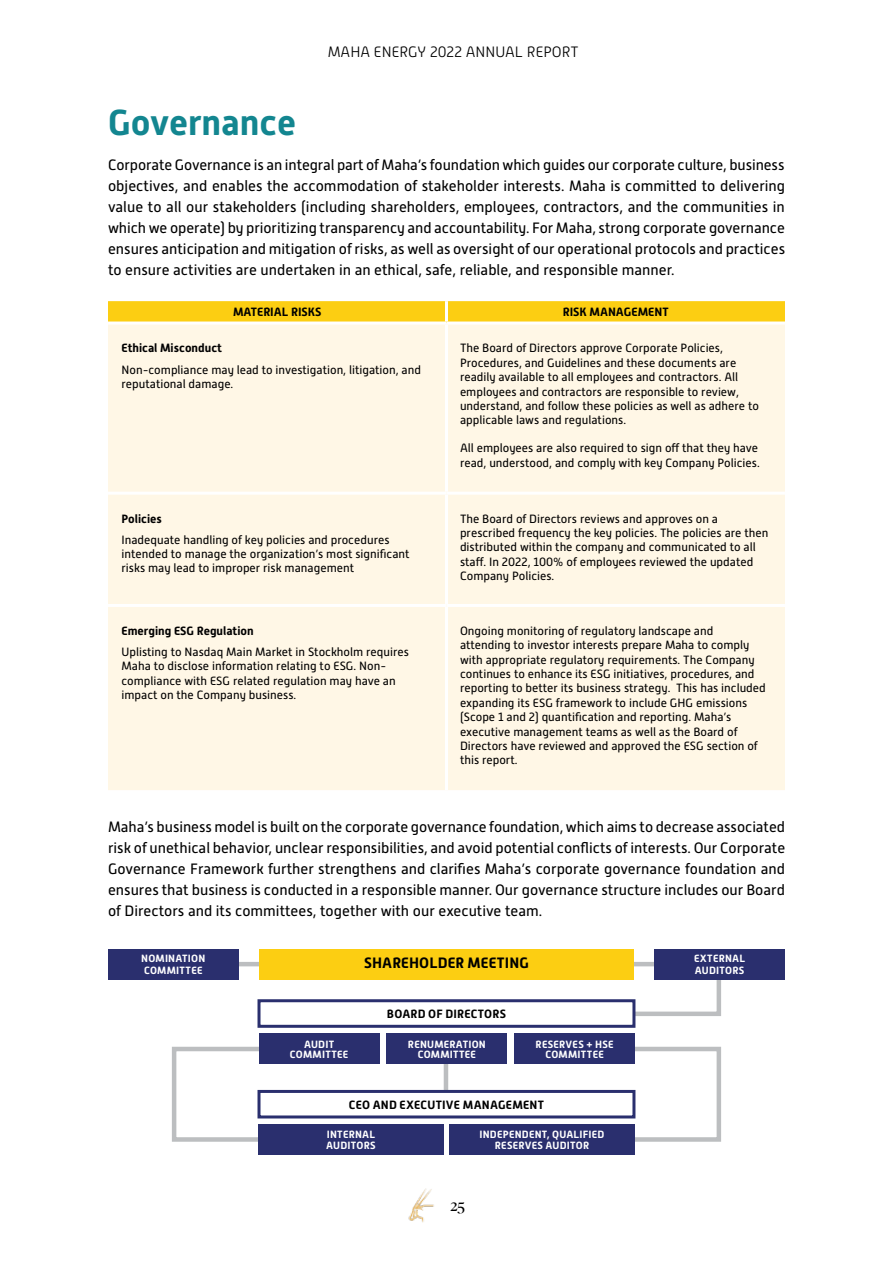
<style>
.page{position:relative;width:893px;height:1263px;background:#fff}
.page>*{position:absolute;margin:0;border:0;box-sizing:border-box;transform-origin:0 0}
.t1{font:700 36px "Alwyn New";color:#138690}
.t2{font:300 16.5px "Superior Title";color:#000}
.t3{font:15px/21px "Alwyn New";color:#000;text-align:justify}
.t4{font:300 15px "Alwyn New";color:#000}
.t5{font:700 15px "Alwyn New";letter-spacing:.005em;color:#000}
.t6{font:12px/14.4px "Alwyn New";color:#000}
.t7{font:700 12px "Alwyn New";color:#000}
.t8{font:700 10.5px/10.5px "Alwyn New";letter-spacing:.02em;color:#fff;text-align:center}
</style>
<div class="page">
<img style="left:408px;top:1188px;width:26px;height:34px">
<div style="left:108px;top:301px;width:677px;height:20px;background:#fcce12"></div>
<div style="left:108px;top:324px;width:677px;height:466px;background:#fff7e6"></div>
<hr style="left:445px;top:301px;width:3px;height:20px;background:#fff">
<hr style="left:445px;top:324px;width:3px;height:168px;background:#fff">
<hr style="left:108px;top:492px;width:338px;height:3px;background:#fff">
<hr style="left:446px;top:492px;width:339px;height:3px;background:#fff">
<hr style="left:445px;top:495px;width:3px;height:109px;background:#fff">
<hr style="left:108px;top:604px;width:338px;height:3px;background:#fff">
<hr style="left:446px;top:604px;width:339px;height:3px;background:#fff">
<hr style="left:445px;top:607px;width:3px;height:183px;background:#fff">
<hr style="left:444px;top:1062px;width:4px;height:30px;background:#bcbec0">
<div style="left:172px;top:1047px;width:90px;height:95px;border:4px solid #bcbec0"></div>
<div style="left:631px;top:1047px;width:90px;height:95px;border:4px solid #bcbec0"></div>
<svg style="left:629px;top:966px;width:94px;height:52px"></svg>
<hr style="left:234px;top:962px;width:32px;height:4px;background:#bcbec0">
<hr style="left:626px;top:962px;width:32px;height:4px;background:#bcbec0">
<div style="left:259px;top:949px;width:375px;height:30px;background:#fcce12"></div>
<div style="left:108px;top:949px;width:131px;height:30px;background:#2a2f6e"></div>
<div style="left:259px;top:1001px;width:375px;height:25px;background:#fff"></div>
<div style="left:257px;top:999px;width:378px;height:29px;border:3px solid #2a2f6e"></div>
<div style="left:259px;top:1091px;width:375px;height:26px;background:#fff"></div>
<div style="left:257px;top:1090px;width:378px;height:28px;border:3px solid #2a2f6e"></div>
<div style="left:259px;top:1033px;width:120px;height:31px;background:#2a2f6e"></div>
<div style="left:387px;top:1033px;width:120px;height:31px;background:#2a2f6e"></div>
<div style="left:258px;top:1124px;width:186px;height:31px;background:#2a2f6e"></div>
<div style="left:515px;top:1033px;width:120px;height:31px;background:#2a2f6e"></div>
<div style="left:449px;top:1124px;width:186px;height:31px;background:#2a2f6e"></div>
<div style="left:654px;top:949px;width:131px;height:30px;background:#2a2f6e"></div>
<p class="t4" style="left:328px;top:44px;width:253px">MAHA ENERGY 2022 ANNUAL REPORT</p>
<h1 class="t1" style="left:108px;top:102px;width:190px">Governance</h1>
<p class="t3" style="left:108px;top:154px;width:679px">Corporate Governance is an integral part of Maha’s foundation which guides our corporate culture, business objectives, and enables the accommodation of stakeholder interests. Maha is committed to delivering value to all our stakeholders (including shareholders, employees, contractors, and the communities in which we operate) by prioritizing transparency and accountability. For Maha, strong corporate governance ensures anticipation and mitigation of risks, as well as oversight of our operational protocols and practices to ensure activities are undertaken in an ethical, safe, reliable, and responsible manner.</p>
<p class="t7" style="left:233px;top:305px;width:90px">MATERIAL RISKS</p>
<p class="t7" style="left:563px;top:305px;width:107px">RISK MANAGEMENT</p>
<p class="t7" style="left:122px;top:341px;width:102px">Ethical Misconduct</p>
<p class="t6" style="left:122px;top:362px;width:301px">Non-compliance may lead to investigation, litigation, and reputational damage.</p>
<p class="t6" style="left:460px;top:341px;width:301px">The Board of Directors approve Corporate Policies, Procedures, and Guidelines and these documents are readily available to all employees and contractors. All employees and contractors are responsible to review, understand, and follow these policies as well as adhere to applicable laws and regulations.</p>
<p class="t6" style="left:460px;top:441px;width:301px">All employees are also required to sign off that they have read, understood, and comply with key Company Policies.</p>
<p class="t7" style="left:122px;top:511px;width:42px">Policies</p>
<p class="t6" style="left:122px;top:532px;width:290px">Inadequate handling of key policies and procedures intended to manage the organization’s most significant risks may lead to improper risk management</p>
<p class="t7" style="left:122px;top:624px;width:134px">Emerging ESG Regulation</p>
<p class="t6" style="left:122px;top:645px;width:289px">Uplisting to Nasdaq Main Market in Stockholm requires Maha to disclose information relating to ESG. Non&shy;compliance with ESG related regulation may have an impact on the Company business.</p>
<p class="t6" style="left:460px;top:511px;width:310px">The Board of Directors reviews and approves on a prescribed frequency the key policies. The policies are then distributed within the company and communicated to all staff. In 2022, 100% of employees reviewed the updated Company Policies.</p>
<p class="t6" style="left:460px;top:623px;width:307px">Ongoing monitoring of regulatory landscape and attending to investor interests prepare Maha to comply with appropriate regulatory requirements. The Company continues to enhance its ESG initiatives, procedures, and reporting to better its business strategy. This has included expanding its ESG framework to include GHG emissions (Scope 1 and 2) quantification and reporting. Maha’s executive management teams as well as the Board of Directors have reviewed and approved the ESG section of this report.</p>
<p class="t3" style="left:108px;top:816px;width:679px">Maha’s business model is built on the corporate governance foundation, which aims to decrease associated risk of unethical behavior, unclear responsibilities, and avoid potential conflicts of interests. Our Corporate Governance Framework further strengthens and clarifies Maha’s corporate governance foundation and ensures that business is conducted in a responsible manner. Our governance structure includes our Board of Directors and its committees, together with our executive team.</p>
<p class="t5" style="left:364px;top:954px;width:166px">SHAREHOLDER MEETING</p>
<p class="t8" style="left:141px;top:952px;width:66px;line-height:12px;text-align:left">NOMINATION<br>COMMITTEE</p>
<p class="t8" style="left:694px;top:952px;width:53px;line-height:12px;text-align:left">EXTERNAL<br>AUDITORS</p>
<p class="t7" style="left:387px;top:1007px;width:121px">BOARD OF DIRECTORS</p>
<p class="t8" style="left:290px;top:1039px;width:60px">AUDIT<br>COMMITTEE</p>
<p class="t8" style="left:408px;top:1039px;width:79px">RENUMERATION<br>COMMITTEE</p>
<p class="t8" style="left:536px;top:1039px;width:80px">RESERVES + HSE<br>COMMITTEE</p>
<p class="t7" style="left:349px;top:1098px;width:197px">CEO AND EXECUTIVE MANAGEMENT</p>
<p class="t8" style="left:326px;top:1129px;width:51px;text-align:left">INTERNAL<br>AUDITORS</p>
<p class="t8" style="left:479px;top:1129px;width:127px">INDEPENDENT, QUALIFIED<br>RESERVES AUDITOR</p>
<h2 class="t2" style="left:450px;top:1196px;width:16px">25</h2>
</div>
